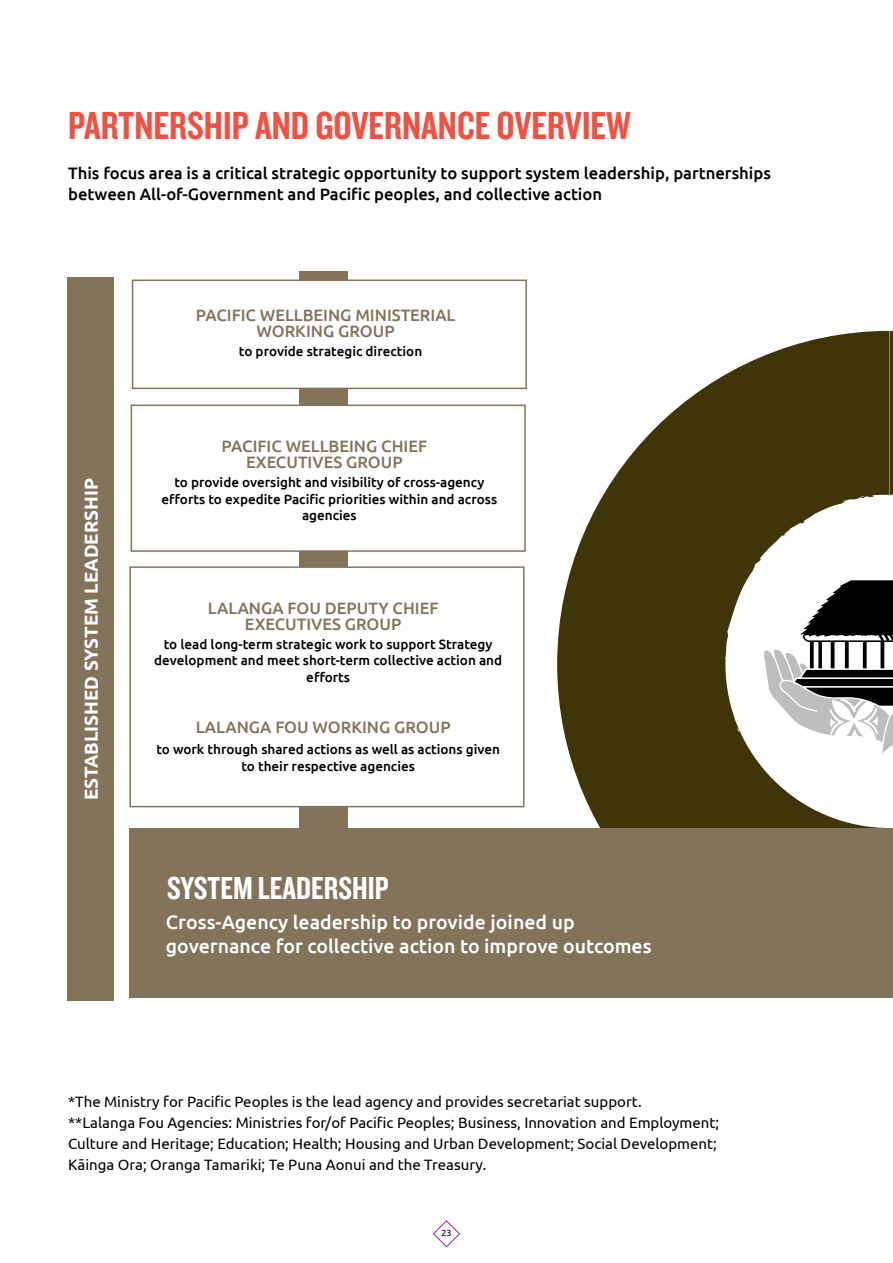
<style>
.page{position:relative;width:893px;height:1263px;background:#fff}
.page>*{position:absolute;margin:0;border:0;box-sizing:border-box;transform-origin:0 0}
.t1{font:40.65px "Knockout 49 Liteweight";color:#f05143}
.t2{font:33px "Knockout 49 Liteweight";color:#fff}
.t3{font:500 19.5px/24px "Ubuntu";color:#fff}
.t4{font:700 18.75px "Ubuntu";color:#fff}
.t5{font:500 16.65px/20.2px "Ubuntu";color:#000}
.t6{font:500 16.5px/16.5px "Ubuntu";color:#83735b;text-align:center}
.t7{font:15px/21px "Ubuntu";color:#000}
.t8{font:500 13.5px/16.5px "Ubuntu";color:#000;text-align:center}
.t9{font:9px "Ubuntu";color:#000}
</style>
<div class="page">
<div style="left:299px;top:271px;width:48px;height:580px;background:#83735b"></div>
<svg style="left:433px;top:1220px;width:27px;height:28px"></svg>
<div style="left:129px;top:566px;width:395px;height:241px;background:#fff;border:2px solid #83735b"></div>
<div style="left:131px;top:405px;width:395px;height:147px;background:#fff;border:2px solid #83735b"></div>
<div style="left:132px;top:279px;width:395px;height:110px;background:#fff;border:2px solid #83735b"></div>
<div style="left:67px;top:278px;width:47px;height:723px;background:#83735b"></div>
<svg style="left:557px;top:355px;width:207px;height:473px;fill:#403509"></svg>
<div style="left:129px;top:828px;width:764px;height:170px;background:#83735b"></div>
<svg style="left:726px;top:494px;width:38px;height:333px;fill:#403509"></svg>
<svg style="left:764px;top:331px;width:129px;height:497px"></svg>
<h1 class="t1" style="left:68px;top:100px;width:564px">PARTNERSHIP AND GOVERNANCE OVERVIEW</h1>
<p class="t5" style="left:68px;top:163px;width:704px">This focus area is a critical strategic opportunity to support system leadership, partnerships between All-of-Government and Pacific peoples, and collective action</p>
<p class="t6" style="left:196px;top:306px;width:261px">PACIFIC WELLBEING MINISTERIAL<br>WORKING GROUP</p>
<p class="t8" style="left:239px;top:343px;width:185px">to provide strategic direction</p>
<h3 class="t4" style="left:80px;top:800px;width:324px;rotate:-90deg">ESTABLISHED SYSTEM LEADERSHIP</h3>
<p class="t6" style="left:222px;top:437px;width:207px">PACIFIC WELLBEING CHIEF<br>EXECUTIVES GROUP</p>
<p class="t8" style="left:162px;top:473px;width:337px">to provide oversight and visibility of cross-agency efforts to expedite Pacific priorities within and across agencies</p>
<p class="t6" style="left:208px;top:599px;width:232px">LALANGA FOU DEPUTY CHIEF<br>EXECUTIVES GROUP</p>
<p class="t8" style="left:154px;top:635px;width:350px">to lead long-term strategic work to support Strategy development and meet short-term collective action and efforts</p>
<p class="t6" style="left:196px;top:718px;width:256px">LALANGA FOU WORKING GROUP</p>
<p class="t8" style="left:156px;top:741px;width:345px">to work through shared actions as well as actions given to their respective agencies</p>
<h2 class="t2" style="left:167px;top:867px;width:223px">SYSTEM LEADERSHIP</h2>
<h3 class="t3" style="left:166px;top:909px;width:487px">Cross-Agency leadership to provide joined up governance for collective action to improve outcomes</h3>
<p class="t7" style="left:68px;top:1091px;width:653px">*The Ministry for Pacific Peoples is the lead agency and provides secretariat support.<br>**Lalanga Fou Agencies: Ministries for/of Pacific Peoples; Business, Innovation and Employment; Culture and Heritage; Education; Health; Housing and Urban Development; Social Development; Kāinga Ora; Oranga Tamariki; Te Puna Aonui and the Treasury.</p>
<p class="t9" style="left:441px;top:1228px;width:12px">23</p>
</div>
